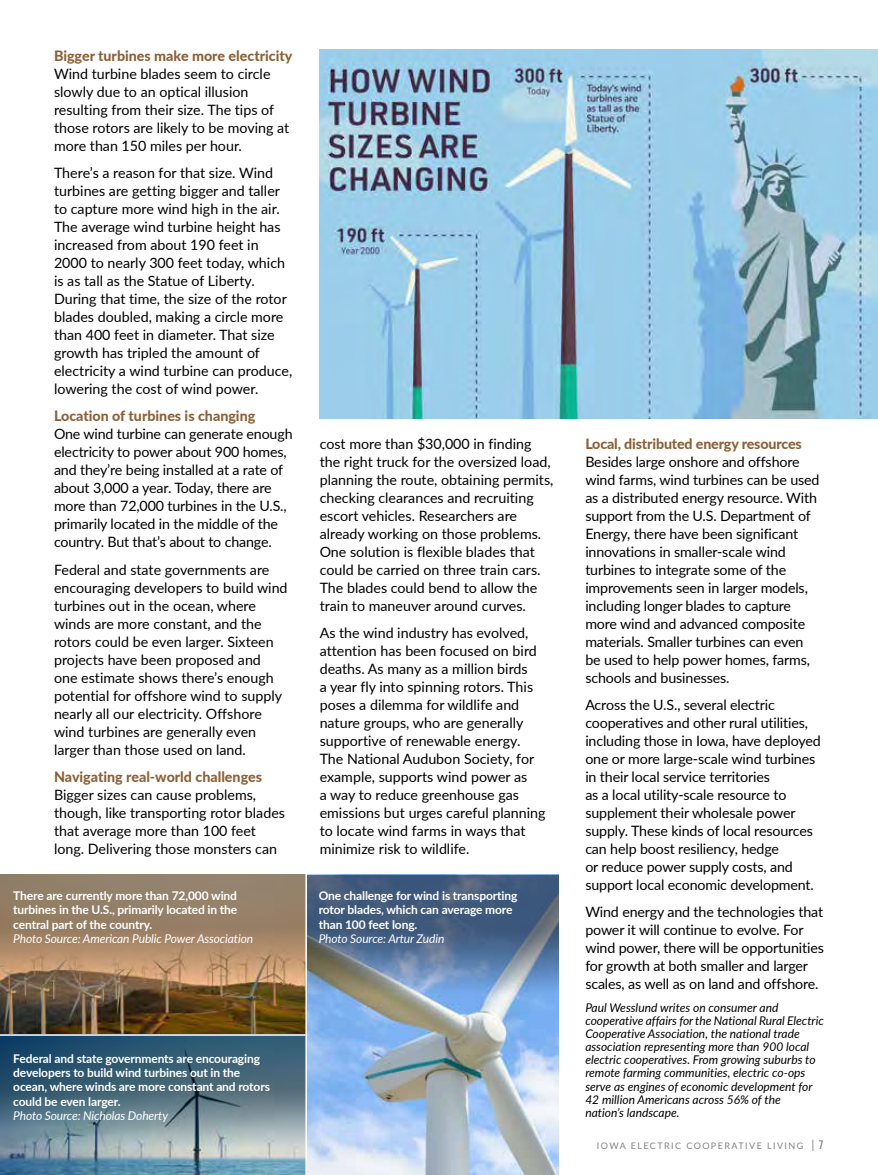
<style>
.page{position:relative;width:878px;height:1175px;background:#fff}
.page>*{position:absolute;margin:0;border:0;box-sizing:border-box;transform-origin:0 0}
.t1{font:14.25px/18px "Lato";letter-spacing:-.005em;color:#000}
.t2{font:800 14.25px "Lato";color:#8c6138}
.t3{font:italic 12px/13.2px "Lato";color:#000}
.t4{font:700 12px/14.4px "Lato";letter-spacing:-.01em;color:#fff}
.t5{font:italic 12px "Lato";letter-spacing:-.01em;color:#fff}
.t6{font:9px "Lato";letter-spacing:.16em;color:#808285}
.s1{font-size:12px}
.s2{font-family:"Univers";font-stretch:ultra-condensed;font-size:12px}
</style>
<div class="page">
<img style="left:1px;top:992px;width:557px;height:182px">
<hr style="left:0;top:444px;width:1px;height:730px;background:#000">
<img style="left:320px;top:49px;width:558px;height:369px">
<svg style="left:0;top:874px;width:305px;height:118px;background:#9f8366"></svg>
<svg style="left:0;top:1035px;width:305px;height:117px;background:#587787"></svg>
<img style="left:307px;top:874px;width:251px;height:123px">
<hr style="left:305px;top:823px;width:2px;height:351px;background:#fff">
<hr style="left:0;top:1034px;width:305px;height:1px;background:#fff">
<p class="t2" style="left:54px;top:45px;width:240px">Bigger turbines make more electricity</p>
<p class="t1" style="left:54px;top:64px;width:237px">Wind turbine blades seem to circle slowly due to an optical illusion resulting from their size. The tips of those rotors are likely to be moving at more than 150 miles per hour.</p>
<p class="t1" style="left:54px;top:163px;width:240px">There’s a reason for that size. Wind turbines are getting bigger and taller to capture more wind high in the air.<br>The average wind turbine height has increased from about 190 feet in 2000 to nearly 300 feet today, which is as tall as the Statue of Liberty.<br>During that time, the size of the rotor blades doubled, making a circle more than 400 feet in diameter. That size growth has tripled the amount of electricity a wind turbine can produce, lowering the cost of wind power.</p>
<p class="t2" style="left:54px;top:405px;width:203px">Location of turbines is changing</p>
<p class="t1" style="left:54px;top:424px;width:240px">One wind turbine can generate enough electricity to power about 900 homes, and they’re being installed at a rate of about 3,000 a year. Today, there are more than 72,000 turbines in the U.S., primarily located in the middle of the country. But that’s about to change.</p>
<p class="t1" style="left:54px;top:560px;width:235px">Federal and state governments are encouraging developers to build wind turbines out in the ocean, where winds are more constant, and the rotors could be even larger. Sixteen projects have been proposed and one estimate shows there’s enough potential for offshore wind to supply nearly all our electricity. Offshore wind turbines are generally even larger than those used on land.</p>
<p class="t2" style="left:54px;top:766px;width:209px">Navigating real-world challenges</p>
<p class="t1" style="left:54px;top:785px;width:232px">Bigger sizes can cause problems, though, like transporting rotor blades that average more than 100 feet long. Delivering those monsters can</p>
<p class="t4" style="left:13px;top:888px;width:225px;text-align:justify">There are currently more than 72,000 wind turbines in the U.S., primarily located in the central part of the country.</p>
<p class="t5" style="left:13px;top:930px;width:241px">Photo Source: American Public Power Association</p>
<p class="t1" style="left:320px;top:434px;width:235px">cost more than $30,000 in finding the right truck for the oversized load, planning the route, obtaining permits, checking clearances and recruiting escort vehicles. Researchers are already working on those problems.<br>One solution is flexible blades that could be carried on three train cars.<br>The blades could bend to allow the train to maneuver around curves.</p>
<p class="t1" style="left:320px;top:623px;width:227px">As the wind industry has evolved, attention has been focused on bird deaths. As many as a million birds<br>a year fly into spinning rotors. This poses a dilemma for wildlife and nature groups, who are generally supportive of renewable energy.<br>The National Audubon Society, for example, supports wind power as<br>a way to reduce greenhouse gas emissions but urges careful planning to locate wind farms in ways that minimize risk to wildlife.</p>
<p class="t4" style="left:319px;top:888px;width:200px">One challenge for wind is transporting rotor blades, which can average more than 100 feet long.</p>
<p class="t5" style="left:319px;top:930px;width:127px">Photo Source: Artur Zudin</p>
<p class="t4" style="left:13px;top:1050px;width:258px">Federal and state governments are encouraging developers to build wind turbines out in the ocean, where winds are more constant and rotors could be even larger.</p>
<p class="t5" style="left:13px;top:1107px;width:156px">Photo Source: Nicholas Doherty</p>
<p class="t2" style="left:585px;top:433px;width:218px">Local, distributed energy resources</p>
<p class="t1" style="left:585px;top:452px;width:236px">Besides large onshore and offshore wind farms, wind turbines can be used as a distributed energy resource. With support from the U.S. Department of Energy, there have been significant innovations in smaller-scale wind turbines to integrate some of the improvements seen in larger models, including longer blades to capture more wind and advanced composite materials. Smaller turbines can even be used to help power homes, farms, schools and businesses.</p>
<p class="t1" style="left:585px;top:695px;width:237px">Across the U.S., several electric cooperatives and other rural utilities, including those in Iowa, have deployed one or more large-scale wind turbines in their local service territories<br>as a local utility-scale resource to supplement their wholesale power supply. These kinds of local resources can help boost resiliency, hedge<br>or reduce power supply costs, and support local economic development.</p>
<p class="t1" style="left:585px;top:902px;width:240px">Wind energy and the technologies that power it will continue to evolve. For wind power, there will be opportunities for growth at both smaller and larger scales, as well as on land and offshore.</p>
<p class="t3" style="left:585px;top:1000px;width:240px">Paul Wesslund writes on consumer and cooperative affairs for the National Rural Electric Cooperative Association, the national trade association representing more than 900 local electric cooperatives. From growing suburbs to remote farming communities, electric co-ops serve as engines of economic development for 42 million Americans across 56% of the<br>nation’s landscape.</p>
<p class="t6" style="left:596px;top:1139px;width:228px">IOWA ELECTRIC COOPERATIVE LIVING <span class="s1">|</span> <span class="s2">7</span></p>
</div>
